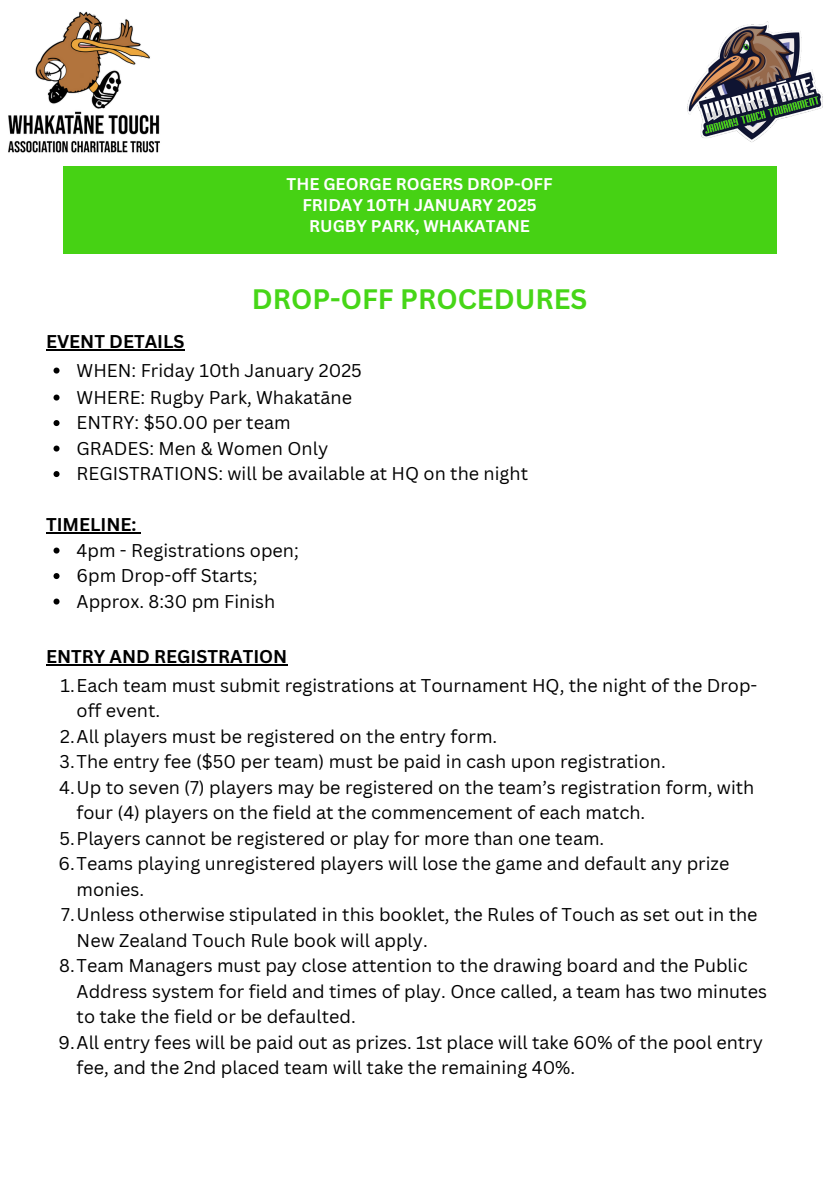
<style>
.page{position:relative;width:839px;height:1191px;background:#fff}
.page>*{position:absolute;margin:0;border:0;box-sizing:border-box;transform-origin:0 0}
.t1{font:700 27.4px "Canva Sans";color:#46d617}
.t2{font:18px/25.6px "Canva Sans";color:#000}
.t3{font:700 18px "Canva Sans";color:#000}
.t4{font:700 16.4px/21px "Canva Sans";color:#fff;text-align:center}
</style>
<div class="page">
<div style="left:64px;top:166px;width:712px;height:87px;background:#46d214"></div>
<hr style="left:46px;top:350px;width:139px;height:1px;background:#000">
<svg style="left:53px;top:368px;width:6px;height:6px"></svg>
<svg style="left:53px;top:395px;width:6px;height:6px"></svg>
<svg style="left:53px;top:420px;width:6px;height:6px"></svg>
<svg style="left:53px;top:446px;width:6px;height:6px"></svg>
<svg style="left:53px;top:471px;width:6px;height:6px"></svg>
<hr style="left:46px;top:533px;width:91px;height:1px;background:#000">
<svg style="left:53px;top:548px;width:6px;height:6px"></svg>
<svg style="left:53px;top:573px;width:6px;height:6px"></svg>
<svg style="left:53px;top:599px;width:6px;height:6px"></svg>
<hr style="left:46px;top:665px;width:241px;height:1px;background:#000">
<img style="left:8px;top:11px;width:152px;height:142px">
<img style="left:687px;top:21px;width:136px;height:121px">
<p class="t4" style="left:286px;top:173px;width:267px">THE GEORGE ROGERS DROP-OFF<br>FRIDAY 10TH JANUARY 2025<br>RUGBY PARK, WHAKATANE</p>
<p class="t1" style="left:252px;top:280px;width:337px">DROP-OFF PROCEDURES</p>
<h2 class="t3" style="left:46px;top:329px;width:140px">EVENT DETAILS</h2>
<h1 class="t2" style="left:77px;top:357px;width:287px">WHEN: Friday 10th January 2025</h1>
<h2 class="t2" style="left:77px;top:384px;width:277px">WHERE: Rugby Park, Whakatāne</h2>
<p class="t2" style="left:77px;top:409px;width:215px">ENTRY: $50.00 per team</p>
<p class="t2" style="left:77px;top:435px;width:253px">GRADES: Men &amp; Women Only</p>
<p class="t2" style="left:77px;top:460px;width:453px">REGISTRATIONS: will be available at HQ on the night</p>
<p class="t3" style="left:46px;top:512px;width:92px">TIMELINE:</p>
<p class="t2" style="left:77px;top:537px;width:224px">4pm - Registrations open;</p>
<h2 class="t2" style="left:77px;top:562px;width:182px">6pm Drop-off Starts;</h2>
<p class="t2" style="left:77px;top:588px;width:200px">Approx. 8:30 pm Finish</p>
<p class="t3" style="left:46px;top:644px;width:243px">ENTRY AND REGISTRATION</p>
<p class="t2" style="left:77px;top:672px;width:682px;text-indent:-16px">1.Each team must submit registrations at Tournament HQ, the night of the Drop&shy;off event.</p>
<h2 class="t2" style="left:60px;top:723px;width:438px">2.All players must be registered on the entry form.</h2>
<p class="t2" style="left:60px;top:748px;width:607px">3.The entry fee ($50 per team) must be paid in cash upon registration.</p>
<p class="t2" style="left:77px;top:774px;width:679px;text-indent:-17px">4.Up to seven (7) players may be registered on the team’s registration form, with four (4) players on the field at the commencement of each match.</p>
<p class="t2" style="left:59px;top:825px;width:546px">5.Players cannot be registered or play for more than one team.</p>
<p class="t2" style="left:77px;top:850px;width:654px;text-indent:-18px">6.Teams playing unregistered players will lose the game and default any prize monies.</p>
<p class="t2" style="left:77px;top:901px;width:682px;text-indent:-15px">7.Unless otherwise stipulated in this booklet, the Rules of Touch as set out in the<br>New Zealand Touch Rule book will apply.</p>
<p class="t2" style="left:77px;top:952px;width:691px;text-indent:-17px">8.Team Managers must pay close attention to the drawing board and the Public<br>Address system for field and times of play. Once called, a team has two minutes to take the field or be defaulted.</p>
<p class="t2" style="left:77px;top:1029px;width:687px;text-indent:-18px">9.All entry fees will be paid out as prizes. 1st place will take 60% of the pool entry fee, and the 2nd placed team will take the remaining 40%.</p>
</div>
